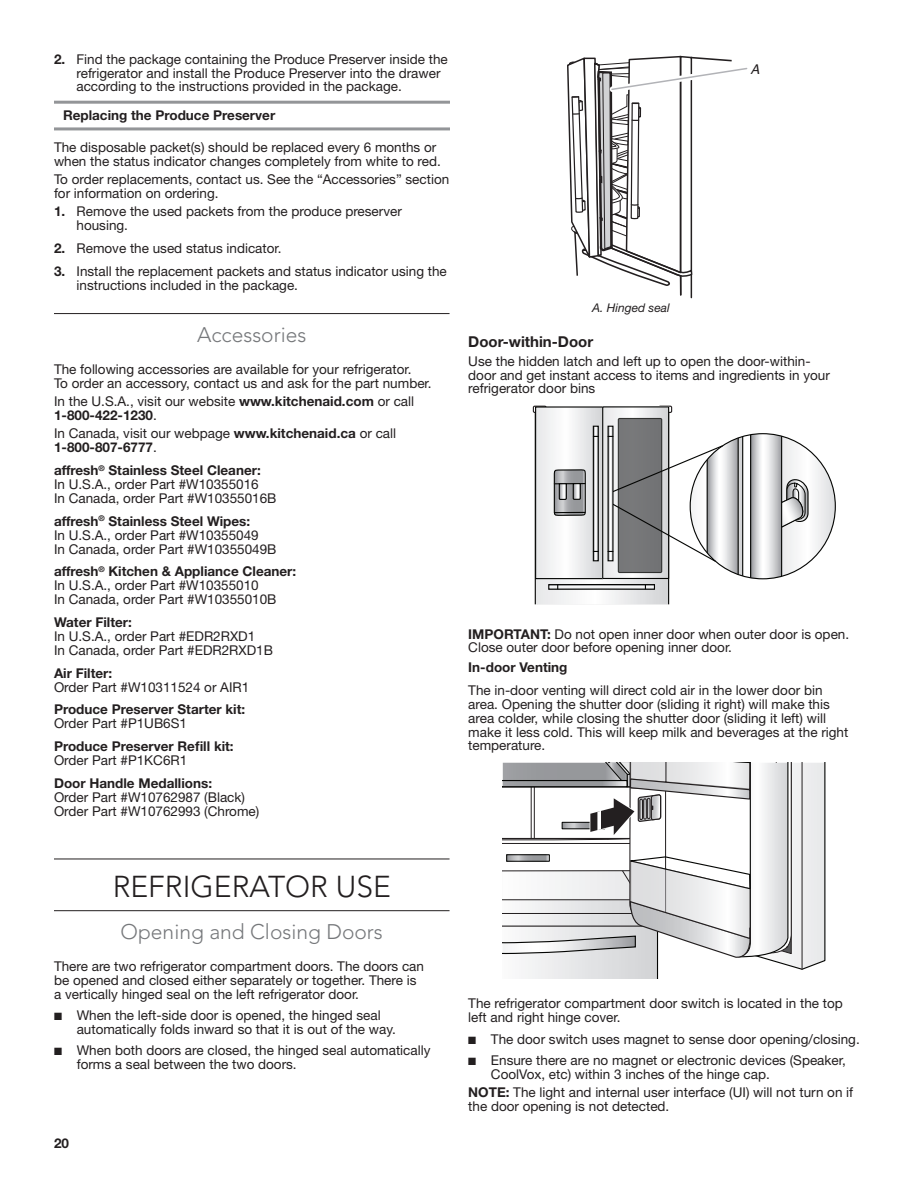
<style>
.page{position:relative;width:918px;height:1188px;background:#fff}
.page>*{position:absolute;margin:0;border:0;box-sizing:border-box;transform-origin:0 0}
.Heading_1{font:300 30px "Avenir LT Std";color:#231f20}
.Heading_2{font:300 21px "Avenir LT Std";color:#76787b}
.Heading_3{font:700 15px "Helvetica Neue LT Std";color:#231f20}
.Body{font:13.5px/13.8px "Helvetica Neue LT Std";color:#231f20}
.Numbers_Body_copy{font:13.5px/13.8px "Helvetica Neue LT Std";color:#231f20}
.Body-2{font:700 13.5px/13.8px "Helvetica Neue LT Std";color:#231f20}
.Numbers_Body_copy-2{font:700 13.5px "Helvetica Neue LT Std";color:#231f20}
.t1{font:italic 13.5px "Helvetica";color:#231f20}
.WHP_4_Cut-lines{font:italic 12px "Helvetica Neue LT Std";color:#231f20}
.s1{font-weight:700}
.s2{font-weight:400}
</style>
<div class="page">
<hr style="left:54px;top:313px;width:396px;height:1px;background:#231f20">
<hr style="left:54px;top:859px;width:396px;height:1px;background:#231f20">
<hr style="left:54px;top:910px;width:396px;height:1px;background:#231f20">
<svg style="left:567px;top:55px;width:181px;height:244px"></svg>
<hr style="left:54px;top:101px;width:396px;height:3px;background:#939598">
<hr style="left:54px;top:127px;width:396px;height:3px;background:#939598">
<svg style="left:532px;top:405px;width:304px;height:175px"></svg>
<svg style="left:534px;top:407px;width:209px;height:198px"></svg>
<svg style="left:750px;top:434px;width:85px;height:145px"></svg>
<svg style="left:503px;top:763px;width:323px;height:215px"></svg>
<p class="Numbers_Body_copy" style="left:76px;top:52px;width:373px;text-indent:-22px"><span class="s1">2.</span> Find the package containing the Produce Preserver inside the refrigerator and install the Produce Preserver into the drawer according to the instructions provided in the package.</p>
<p class="Body-2" style="left:63px;top:108px;width:214px">Replacing the Produce Preserver</p>
<p class="Body" style="left:54px;top:140px;width:388px">The disposable packet(s) should be replaced every 6 months or when the status indicator changes completely from white to red.</p>
<p class="Body" style="left:54px;top:172px;width:397px">To order replacements, contact us. See the “Accessories” section for information on ordering.</p>
<p class="Numbers_Body_copy" style="left:76px;top:204px;width:327px;text-indent:-22px"><span class="s1">1.</span> Remove the used packets from the produce preserver housing.</p>
<p class="Numbers_Body_copy" style="left:54px;top:241px;width:229px"><span class="s1">2.</span> Remove the used status indicator.</p>
<p class="Numbers_Body_copy" style="left:76px;top:264px;width:372px;text-indent:-22px"><span class="s1">3.</span> Install the replacement packets and status indicator using the instructions included in the package.</p>
<h2 class="Heading_2" style="left:197px;top:322px;width:111px">Accessories</h2>
<p class="Body" style="left:54px;top:362px;width:379px">The following accessories are available for your refrigerator.<br>To order an accessory, contact us and ask for the part number.</p>
<p class="Body" style="left:54px;top:394px;width:362px">In the U.S.A., visit our website <span class="s1">www.kitchenaid.com</span> or call<br><span class="s1">1-800-422-1230</span>.</p>
<p class="Body" style="left:54px;top:427px;width:344px">In Canada, visit our webpage <span class="s1">www.kitchenaid.ca</span> or call<br><span class="s1">1-800-807-6777</span>.</p>
<p class="Body" style="left:54px;top:463px;width:224px"><span class="s1">affresh</span><sup>®</sup> <span class="s1">Stainless Steel Cleaner:<br></span>In U.S.A., order Part #W10355016<br>In Canada, order Part #W10355016B</p>
<p class="Body" style="left:54px;top:514px;width:224px"><span class="s1">affresh</span><sup>®</sup> <span class="s1">Stainless Steel Wipes:<br></span>In U.S.A., order Part #W10355049<br>In Canada, order Part #W10355049B</p>
<p class="Body" style="left:54px;top:565px;width:244px"><span class="s1">affresh</span><sup>®</sup> <span class="s1">Kitchen &amp; Appliance Cleaner:<br></span>In U.S.A., order Part #W10355010<br>In Canada, order Part #W10355010B</p>
<p class="Body" style="left:54px;top:615px;width:221px"><span class="s1">Water Filter:<br></span>In U.S.A., order Part #EDR2RXD1<br>In Canada, order Part #EDR2RXD1B</p>
<p class="Body" style="left:54px;top:666px;width:197px"><span class="s1">Air Filter:<br></span>Order Part #W10311524 or AIR1</p>
<p class="Body-2" style="left:54px;top:702px;width:193px">Produce Preserver Starter kit:<br><span class="s2">Order Part #P1UB6S1</span></p>
<p class="Body-2" style="left:54px;top:739px;width:181px">Produce Preserver Refill kit:<br><span class="s2">Order Part #P1KC6R1</span></p>
<p class="Body" style="left:54px;top:776px;width:207px"><span class="s1">Door Handle Medallions:<br></span>Order Part #W10762987 (Black)<br>Order Part #W10762993 (Chrome)</p>
<p class="t1" style="left:750px;top:58px;width:11px">A</p>
<p class="WHP_4_Cut-lines" style="left:592px;top:301px;width:79px">A. Hinged seal</p>
<h3 class="Heading_3" style="left:468px;top:333px;width:126px">Door-within-Door</h3>
<p class="Body" style="left:468px;top:354px;width:363px">Use the hidden latch and left up to open the door-within&shy;door and get instant access to items and ingredients in your refrigerator door bins</p>
<p class="Body" style="left:468px;top:627px;width:382px"><span class="s1">IMPORTANT:</span> Do not open inner door when outer door is open.<br>Close outer door before opening inner door.</p>
<p class="Numbers_Body_copy-2" style="left:468px;top:659px;width:101px">In-door Venting</p>
<p class="Body" style="left:468px;top:683px;width:382px">The in-door venting will direct cold air in the lower door bin area. Opening the shutter door (sliding it right) will make this area colder, while closing the shutter door (sliding it left) will make it less cold. This will keep milk and beverages at the right temperature.</p>
<h1 class="Heading_1" style="left:113px;top:869px;width:280px">REFRIGERATOR USE</h1>
<h2 class="Heading_2" style="left:121px;top:920px;width:264px">Opening and Closing Doors</h2>
<p class="Body" style="left:54px;top:959px;width:372px">There are two refrigerator compartment doors. The doors can be opened and closed either separately or together. There is a vertically hinged seal on the left refrigerator door.</p>
<p class="Body" style="left:77px;top:1008px;width:321px;text-indent:-23px">■ When the left-side door is opened, the hinged seal automatically folds inward so that it is out of the way.</p>
<p class="Body" style="left:77px;top:1044px;width:355px;text-indent:-23px">■ When both doors are closed, the hinged seal automatically forms a seal between the two doors.</p>
<p class="Body-2" style="left:54px;top:1136px;width:17px">20</p>
<p class="Body" style="left:468px;top:997px;width:376px">The refrigerator compartment door switch is located in the top left and right hinge cover.</p>
<p class="Body" style="left:468px;top:1032px;width:393px">■ The door switch uses magnet to sense door opening/closing.</p>
<p class="Body" style="left:491px;top:1053px;width:356px;text-indent:-23px">■ Ensure there are no magnet or electronic devices (Speaker,<br>CoolVox, etc) within 3 inches of the hinge cap.</p>
<p class="Body" style="left:468px;top:1085px;width:387px"><span class="s1">NOTE:</span> The light and internal user interface (UI) will not turn on if the door opening is not detected.</p>
</div>
